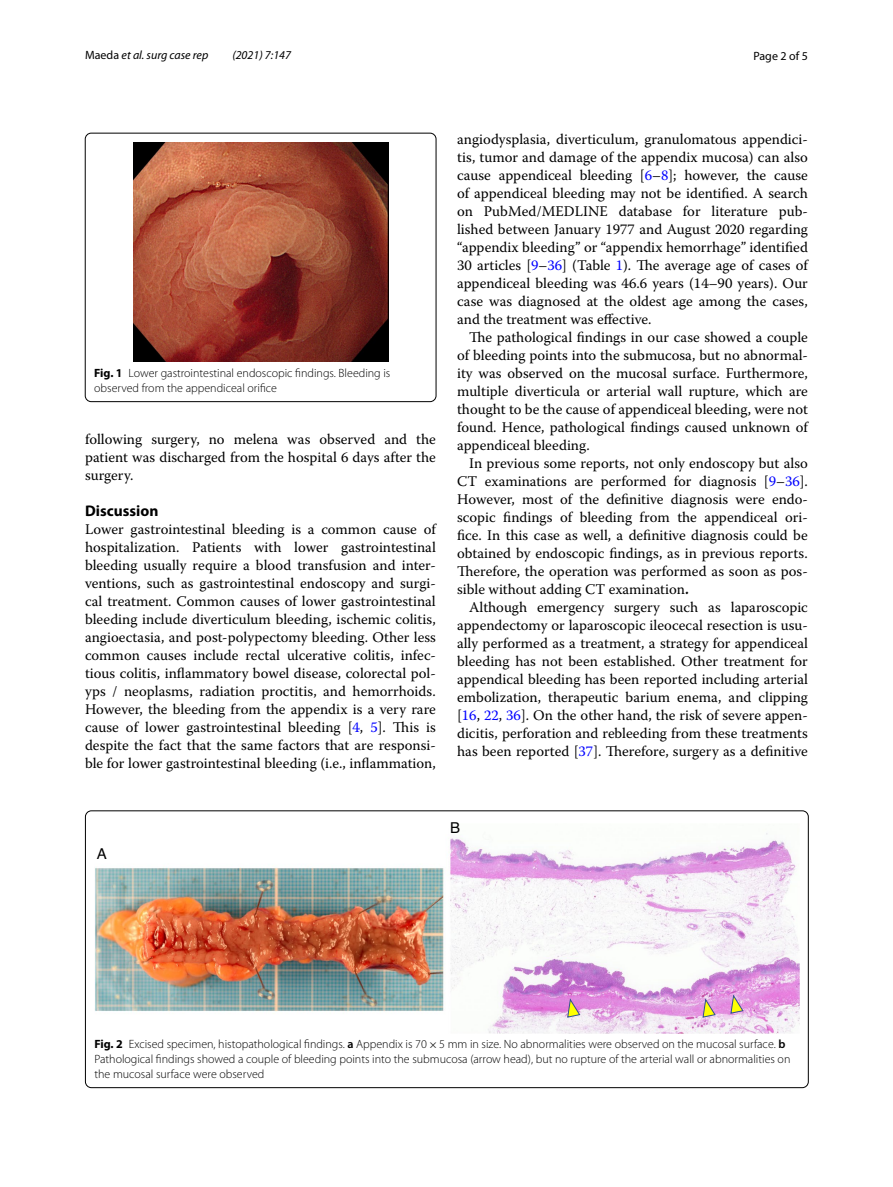
<style>
.page{position:relative;width:893px;height:1187px;background:#fff}
.page>*{position:absolute;margin:0;border:0;box-sizing:border-box;transform-origin:0 0}
.t1{font:700 15.45px "Myriad Pro";color:#000}
.t2{font:15px "Helvetica";color:#000}
.t3{font:14.7px/18px "Warnock Pro";color:#000;text-align:justify}
.t4{font:300 12px/15px "Myriad Pro";color:#000}
.t5{font:italic 12px "Myriad Pro";color:#000}
.t6{font:12px "Myriad Pro";color:#000}
.s1{font-style:normal}
.s2{font-weight:700}
.s3{color:#00f}
.s4{font-weight:600}
.s5{font-family:"MTSY";font-weight:400}
</style>
<div class="page">
<img style="left:133px;top:142px;width:255px;height:220px">
<div style="left:85px;top:133px;width:351px;height:269px;border:1px solid #000;border-radius:6px"></div>
<img style="left:95px;top:833px;width:705px;height:200px">
<svg style="left:702px;top:996px;width:14px;height:22px"></svg>
<svg style="left:567px;top:996px;width:14px;height:22px"></svg>
<svg style="left:730px;top:992px;width:14px;height:22px"></svg>
<p class="t5" style="left:85px;top:48px;width:125px"><span class="s1">Maeda</span> et al. surg case rep</p>
<p class="t5" style="left:232px;top:48px;width:60px">(2021) 7:147</p>
<p class="t6" style="left:753px;top:48px;width:56px">Page 2 of 5</p>
<p class="t4" style="left:94px;top:366px;width:298px"><span class="s2">Fig. 1</span> Lower gastrointestinal endoscopic findings. Bleeding is observed from the appendiceal orifice</p>
<p class="t3" style="left:85px;top:430px;width:352px">following surgery, no melena was observed and the patient was discharged from the hospital 6 days after the surgery.</p>
<p class="t1" style="left:85px;top:500px;width:75px">Discussion</p>
<p class="t3" style="left:85px;top:520px;width:352px">Lower gastrointestinal bleeding is a common cause of hospitalization. Patients with lower gastrointestinal bleeding usually require a blood transfusion and inter&shy;ventions, such as gastrointestinal endoscopy and surgi&shy;cal treatment. Common causes of lower gastrointestinal bleeding include diverticulum bleeding, ischemic colitis, angioectasia, and post-polypectomy bleeding. Other less common causes include rectal ulcerative colitis, infec&shy;tious colitis, inflammatory bowel disease, colorectal pol&shy;yps / neoplasms, radiation proctitis, and hemorrhoids.<br>However, the bleeding from the appendix is a very rare cause of lower gastrointestinal bleeding [<span class="s3">4</span>, <span class="s3">5</span>]. This is despite the fact that the same factors that are responsi&shy;ble for lower gastrointestinal bleeding (i.e., inflammation,</p>
<p class="t3" style="left:457px;top:130px;width:352px">angiodysplasia, diverticulum, granulomatous appendici&shy;tis, tumor and damage of the appendix mucosa) can also cause appendiceal bleeding [<span class="s3">6</span>–<span class="s3">8</span>]; however, the cause of appendiceal bleeding may not be identified. A search on PubMed/MEDLINE database for literature pub&shy;lished between January 1977 and August 2020 regarding “appendix bleeding” or “appendix hemorrhage” identified 30 articles [<span class="s3">9</span>–<span class="s3">36</span>] (Table <span class="s3">1</span>). The average age of cases of appendiceal bleeding was 46.6 years (14–90 years). Our case was diagnosed at the oldest age among the cases, and the treatment was effective.</p>
<p class="t3" style="left:457px;top:328px;width:352px;text-indent:12px">The pathological findings in our case showed a couple of bleeding points into the submucosa, but no abnormal&shy;ity was observed on the mucosal surface. Furthermore, multiple diverticula or arterial wall rupture, which are thought to be the cause of appendiceal bleeding, were not found. Hence, pathological findings caused unknown of appendiceal bleeding.</p>
<p class="t3" style="left:457px;top:454px;width:352px;text-indent:12px">In previous some reports, not only endoscopy but also CT examinations are performed for diagnosis [<span class="s3">9</span>–<span class="s3">36</span>].<br>However, most of the definitive diagnosis were endo&shy;scopic findings of bleeding from the appendiceal ori&shy;fice. In this case as well, a definitive diagnosis could be obtained by endoscopic findings, as in previous reports.<br>Therefore, the operation was performed as soon as pos&shy;sible without adding CT examination<span class="s2">.</span></p>
<p class="t3" style="left:457px;top:598px;width:352px;text-indent:12px">Although emergency surgery such as laparoscopic appendectomy or laparoscopic ileocecal resection is usu&shy;ally performed as a treatment, a strategy for appendiceal bleeding has not been established. Other treatment for appendical bleeding has been reported including arterial embolization, therapeutic barium enema, and clipping [<span class="s3">16</span>, <span class="s3">22</span>, <span class="s3">36</span>]. On the other hand, the risk of severe appen&shy;dicitis, perforation and rebleeding from these treatments has been reported [<span class="s3">37</span>]. Therefore, surgery as a definitive</p>
<p class="t2" style="left:97px;top:841px;width:12px">A</p>
<p class="t2" style="left:450px;top:815px;width:12px">B</p>
<p class="t4" style="left:94px;top:1036px;width:697px"><span class="s2">Fig. 2</span> Excised specimen, histopathological findings. <span class="s4">a</span> Appendix is 70<span class="s5">×</span>5 mm in size. No abnormalities were observed on the mucosal surface. <span class="s4">b<br></span>Pathological findings showed a couple of bleeding points into the submucosa (arrow head), but no rupture of the arterial wall or abnormalities on the mucosal surface were observed</p>
</div>
